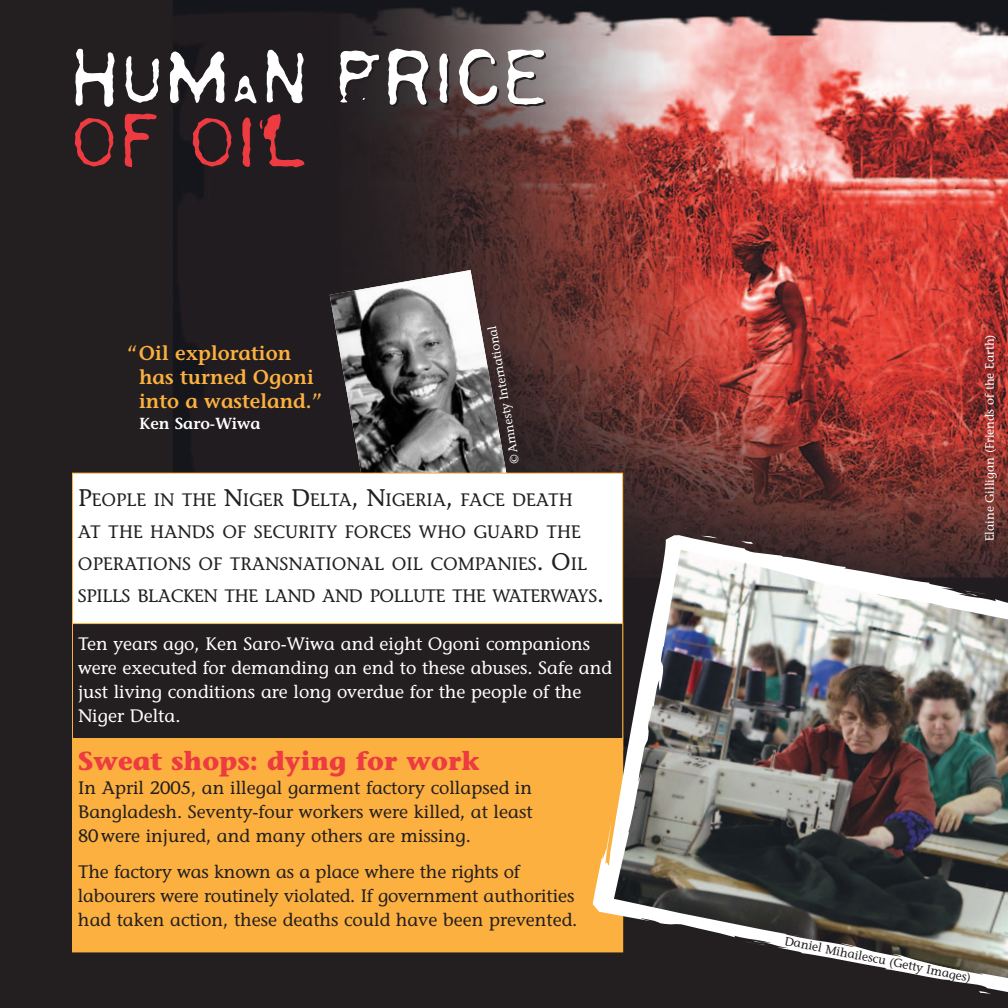
<style>
.page{position:relative;width:1008px;height:1008px;background:#231f20}
.page>*{position:absolute;margin:0;border:0;box-sizing:border-box;transform-origin:0 0}
.t1{font:84px "Serapis Caps";color:#fff}
.t2{font:84px "Serapis Caps";color:#ee3a41}
.t3{font:700 26px "Stone Informal";color:#ee3a41}
.t4{font:600 20px/24px "Stone Informal";color:#fbb03f}
.t5{font:18px/24px "Stone Informal";color:#231f20}
.t6{font:18px/24px "Stone Informal";color:#fff}
.t7{font:600 16px "Stone Informal";color:#fff}
.t8{font:12px "Stone Informal";color:#fff}
.t9{font:12px "Stone Informal";color:#231f20}
.s1{font-size:24px}
</style>
<div class="page">
<img style="left:173px;top:0;width:835px;height:525px">
<img style="left:330px;top:270px;width:177px;height:203px">
<div style="left:72px;top:473px;width:551px;height:277px;background:#fff"></div>
<div style="left:72px;top:737px;width:551px;height:215px;background:#fbb03f"></div>
<div style="left:73px;top:624px;width:549px;height:114px;background:#231f20"></div>
<div style="left:72px;top:623px;width:551px;height:116px;border:1px solid #fbb03f"></div>
<img style="left:589px;top:532px;width:419px;height:460px">
<svg style="left:675px;top:534px;width:43px;height:15px"></svg>
<svg style="left:623px;top:736px;width:10px;height:41px"></svg>
<svg style="left:743px;top:940px;width:23px;height:6px"></svg>
<svg style="left:972px;top:989px;width:25px;height:6px"></svg>
<h1 class="t1" style="left:70px;top:37px;width:481px">Human price</h1>
<h1 class="t2" style="left:70px;top:101px;width:239px">of oil</h1>
<p class="t4" style="left:139px;top:343px;width:185px;text-indent:-12px">“Oil exploration has turned Ogoni into a wasteland.”</p>
<p class="t7" style="left:139px;top:418px;width:123px">Ken Saro-Wiwa</p>
<p class="t8" style="left:509px;top:465px;width:141px;rotate:-100deg">©Amnesty International</p>
<p class="t5" style="left:78px;top:484px;width:527px;line-height:32px"><span class="s1">P</span>EOPLE IN THE <span class="s1">N</span>IGER <span class="s1">D</span>ELTA<span class="s1">, N</span>IGERIA<span class="s1">,</span> FACE DEATH<br>AT THE HANDS OF SECURITY FORCES WHO GUARD THE OPERATIONS OF TRANSNATIONAL OIL COMPANIES<span class="s1">. O</span>IL SPILLS BLACKEN THE LAND AND POLLUTE THE WATERWAYS<span class="s1">.</span></p>
<p class="t6" style="left:78px;top:632px;width:535px">Ten years ago, Ken Saro-Wiwa and eight Ogoni companions were executed for demanding an end to these abuses. Safe and just living conditions are long overdue for the people of the Niger Delta.</p>
<h2 class="t3" style="left:78px;top:751px;width:403px">Sweat shops: dying for work</h2>
<p class="t5" style="left:78px;top:776px;width:456px;text-align:justify">In April 2005, an illegal garment factory collapsed in Bangladesh. Seventy-four workers were killed, at least 80were injured, and many others are missing.</p>
<p class="t5" style="left:78px;top:860px;width:501px">The factory was known as a place where the rights of labourers were routinely violated. If government authorities had taken action, these deaths could have been prevented.</p>
<p class="t8" style="left:983px;top:541px;width:209px;rotate:-90deg">Elaine Gilligan (Friends of the Earth)</p>
<p class="t9" style="left:786px;top:934px;width:191px;rotate:11deg">Daniel Mihailescu (Getty Images)</p>
</div>
